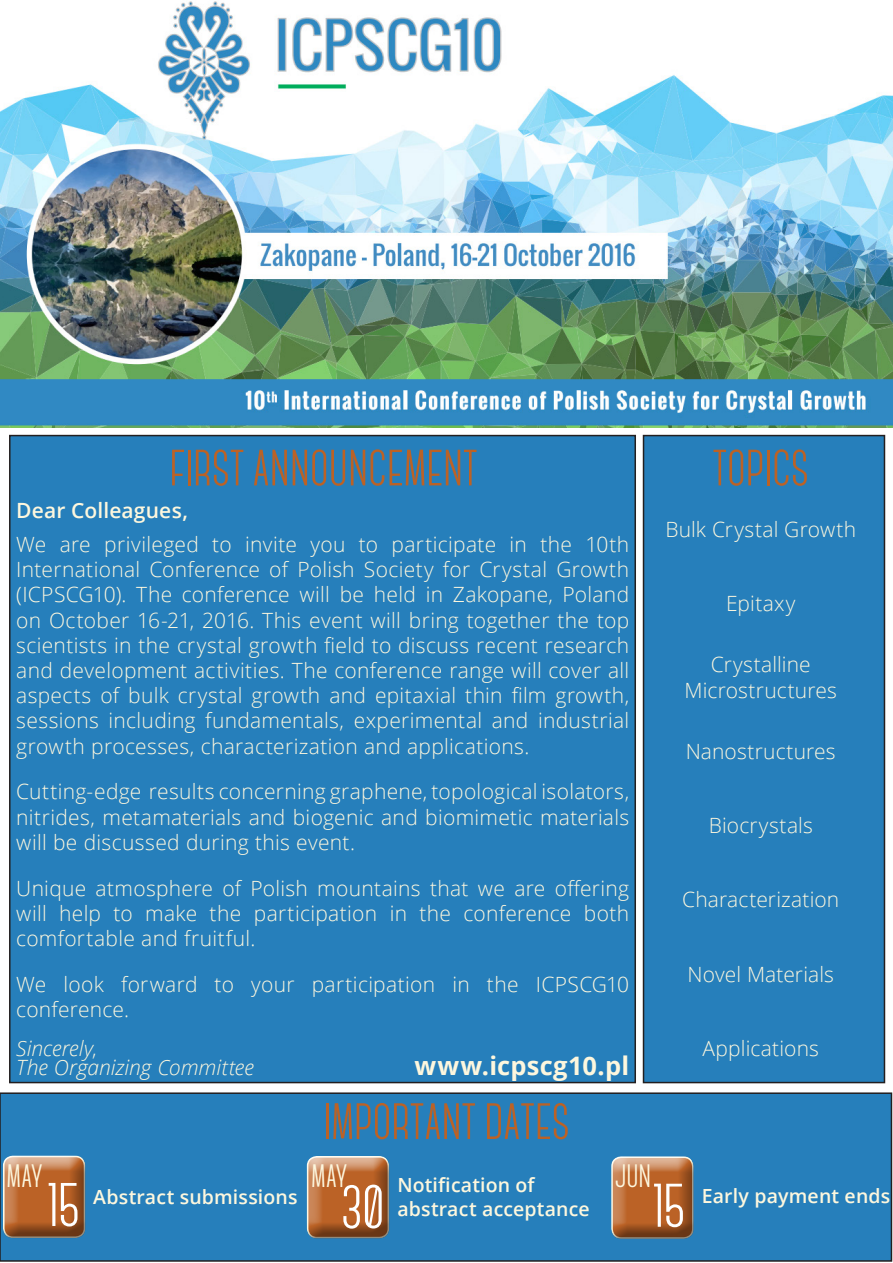
<style>
.page{position:relative;width:893px;height:1263px;background:#fff}
.page>*{position:absolute;margin:0;border:0;box-sizing:border-box;transform-origin:0 0}
.t1{font:700 61.5px "Canter";color:#fff}
.t2{font:700 51px "Canter";color:#bb6226}
.t3{font:700 32.4px "Canter";letter-spacing:-.005em;color:#fdf7de}
.t4{font:700 25.5px "Open Sans";letter-spacing:.01em;color:#fdf7de}
.t5{font:300 21px/25.2px "Open Sans";letter-spacing:.015em;color:#fdf7de;text-align:justify}
.t6{font:italic 300 21px "Open Sans";color:#fdf7de}
.t7{font:600 21px "Open Sans";letter-spacing:.005em;color:#fdf7de}
.t8{font:600 19.5px/23.4px "Open Sans";letter-spacing:.01em;color:#fdf7de}
.s1{font-style:normal}
</style>
<div class="page">
<img style="left:0;top:1px;width:893px;height:427px">
<div style="left:10px;top:436px;width:625px;height:646px;background:#267fbb"></div>
<div style="left:0;top:1093px;width:891px;height:168px;background:#267fbb"></div>
<div style="left:0;top:1092px;width:892px;height:170px;border:2px solid #231f20"></div>
<div style="left:643px;top:436px;width:241px;height:646px;background:#267fbb"></div>
<div style="left:643px;top:435px;width:242px;height:648px;border:2px solid #231f20"></div>
<div style="left:306px;top:1153px;width:86px;height:77px;background:#fff;opacity:.75"></div>
<div style="left:306px;top:1157px;width:86px;height:82px;background:#231f20;opacity:.5"></div>
<div style="left:611px;top:1154px;width:85px;height:77px;background:#fff;opacity:.75"></div>
<div style="left:611px;top:1157px;width:85px;height:82px;background:#231f20;opacity:.5"></div>
<div style="left:3px;top:1153px;width:85px;height:77px;background:#fff;opacity:.75"></div>
<div style="left:3px;top:1157px;width:85px;height:81px;background:#231f20;opacity:.5"></div>
<p class="t2" style="left:169px;top:443px;width:310px">FIRST ANNOUNCEMENT</p>
<p class="t7" style="left:16px;top:496px;width:173px">Dear Colleagues,</p>
<p class="t5" style="left:16px;top:531px;width:614px">We are privileged to invite you to participate in the 10th International Conference of Polish Society for Crystal Growth (ICPSCG10). The conference will be held in Zakopane, Poland on October 16-21, 2016. This event will bring together the top scientists in the crystal growth field to discuss recent research and development activities. The conference range will cover all aspects of bulk crystal growth and epitaxial thin film growth, sessions including fundamentals, experimental and industrial growth processes, characterization and applications.</p>
<p class="t5" style="left:16px;top:779px;width:614px">Cutting-edge results concerning graphene, topological isolators, nitrides, metamaterials and biogenic and biomimetic materials will be discussed during this event.</p>
<p class="t5" style="left:16px;top:875px;width:614px">Unique atmosphere of Polish mountains that we are offering will help to make the participation in the conference both comfortable and fruitful.</p>
<p class="t5" style="left:16px;top:971px;width:614px">We look forward to your participation in the ICPSCG10 conference.</p>
<p class="t6" style="left:16px;top:1033px;width:82px">Sincerely<span class="s1">,</span></p>
<p class="t6" style="left:16px;top:1053px;width:239px">The Organizing Committee</p>
<p class="t4" style="left:415px;top:1047px;width:216px">www.icpscg10.pl</p>
<p class="t2" style="left:323px;top:1096px;width:248px">IMPORTANT DATES</p>
<p class="t2" style="left:713px;top:443px;width:98px">TOPICS</p>
<p class="t5" style="left:665px;top:516px;width:192px">Bulk Crystal Growth</p>
<p class="t5" style="left:726px;top:590px;width:71px">Epitaxy</p>
<p class="t5" style="left:685px;top:652px;width:154px;text-align:center">Crystalline<br>Microstructures</p>
<p class="t5" style="left:686px;top:738px;width:151px">Nanostructures</p>
<p class="t5" style="left:709px;top:812px;width:106px">Biocrystals</p>
<p class="t5" style="left:682px;top:887px;width:159px">Characterization</p>
<p class="t5" style="left:687px;top:961px;width:148px">Novel Materials</p>
<p class="t5" style="left:702px;top:1035px;width:118px">Applications</p>
<p class="t3" style="left:6px;top:1159px;width:38px">MAY</p>
<p class="t3" style="left:615px;top:1160px;width:37px">JUN</p>
<p class="t3" style="left:311px;top:1160px;width:38px">MAY</p>
<p class="t8" style="left:397px;top:1173px;width:194px">Notification of abstract acceptance</p>
<p class="t1" style="left:48px;top:1174px;width:34px">15</p>
<p class="t1" style="left:653px;top:1175px;width:34px">15</p>
<p class="t1" style="left:342px;top:1177px;width:45px">30</p>
<p class="t8" style="left:93px;top:1184px;width:206px">Abstract submissions</p>
<p class="t8" style="left:702px;top:1184px;width:190px">Early payment ends</p>
</div>
